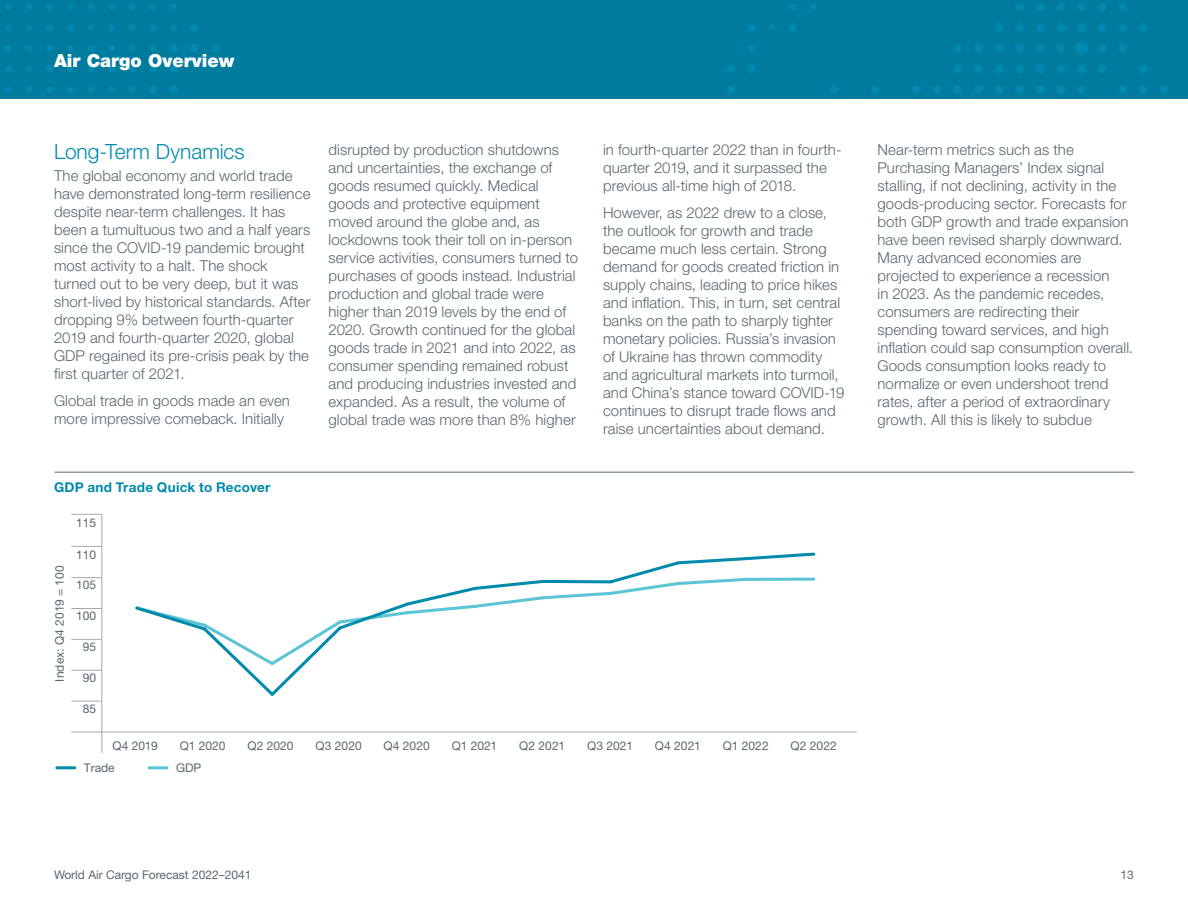
<style>
.page{position:relative;width:1188px;height:918px;background:#fff}
.page>*{position:absolute;margin:0;border:0;box-sizing:border-box;transform-origin:0 0}
.Heading_2{font:300 21px "Helvetica Neue LT Std";color:#008aac}
.Section_Heads_Small{font:900 18px "Helvetica Neue LT Std";color:#fff}
.Body{font:300 15px/18px "Helvetica Neue LT Std";letter-spacing:.005em;color:#5a6670}
.Heading_2-2{font:700 13.5px "Helvetica Neue LT Std";letter-spacing:.015em;color:#008aac}
.t1{font:12px "Helvetica Neue LT Std";color:#5a6670}
</style>
<div class="page">
<hr style="left:55px;top:472px;width:1079px;height:1px;background:#5a6670">
<div style="left:0;top:0;width:1188px;height:99px;background:#007c9e"></div>
<hr style="left:101px;top:514px;width:1px;height:239px;background:#a3a9ad">
<hr style="left:71px;top:732px;width:786px;height:1px;background:#a3a9ad">
<hr style="left:71px;top:546px;width:31px;height:1px;background:#a3a9ad">
<hr style="left:71px;top:577px;width:31px;height:1px;background:#a3a9ad">
<hr style="left:71px;top:608px;width:31px;height:1px;background:#a3a9ad">
<hr style="left:71px;top:639px;width:31px;height:1px;background:#a3a9ad">
<hr style="left:71px;top:670px;width:31px;height:1px;background:#a3a9ad">
<hr style="left:71px;top:701px;width:31px;height:1px;background:#a3a9ad">
<hr style="left:71px;top:514px;width:31px;height:1px;background:#a3a9ad">
<hr style="left:57px;top:766px;width:18px;height:3px;background:#008aac">
<hr style="left:149px;top:766px;width:18px;height:3px;background:#5bc5d5">
<svg style="left:135px;top:552px;width:681px;height:144px"></svg>
<p class="Section_Heads_Small" style="left:54px;top:50px;width:182px">Air Cargo Overview</p>
<p class="Heading_2" style="left:54px;top:139px;width:192px">Long-Term Dynamics</p>
<p class="Body" style="left:54px;top:167px;width:258px">The global economy and world trade have demonstrated long-term resilience despite near-term challenges. It has been a tumultuous two and a half years since the COVID-19 pandemic brought most activity to a halt. The shock turned out to be very deep, but it was short-lived by historical standards. After dropping 9% between fourth-quarter 2019 and fourth-quarter 2020, global GDP regained its pre-crisis peak by the first quarter of 2021.</p>
<p class="Body" style="left:54px;top:392px;width:238px">Global trade in goods made an even more impressive comeback. Initially</p>
<p class="Body" style="left:328px;top:140px;width:251px">disrupted by production shutdowns and uncertainties, the exchange of goods resumed quickly. Medical goods and protective equipment moved around the globe and, as lockdowns took their toll on in-person service activities, consumers turned to purchases of goods instead. Industrial production and global trade were higher than 2019 levels by the end of 2020. Growth continued for the global goods trade in 2021 and into 2022, as consumer spending remained robust and producing industries invested and expanded. As a result, the volume of global trade was more than 8% higher</p>
<p class="Body" style="left:603px;top:140px;width:240px">in fourth-quarter 2022 than in fourth&shy;quarter 2019, and it surpassed the previous all-time high of 2018.</p>
<p class="Body" style="left:603px;top:203px;width:243px">However, as 2022 drew to a close, the outlook for growth and trade became much less certain. Strong demand for goods created friction in supply chains, leading to price hikes and inflation. This, in turn, set central banks on the path to sharply tighter monetary policies. Russia’s invasion of Ukraine has thrown commodity and agricultural markets into turmoil, and China’s stance toward COVID-19 continues to disrupt trade flows and raise uncertainties about demand.</p>
<p class="Heading_2-2" style="left:54px;top:479px;width:218px">GDP and Trade Quick to Recover</p>
<p class="t1" style="left:53px;top:682px;width:117px;rotate:-90deg">Index: Q4 2019 = 100</p>
<p class="t1" style="left:76px;top:516px;width:22px">115</p>
<p class="t1" style="left:76px;top:547px;width:22px">110</p>
<p class="t1" style="left:76px;top:578px;width:22px">105</p>
<p class="t1" style="left:76px;top:609px;width:22px">100</p>
<p class="t1" style="left:83px;top:640px;width:15px">95</p>
<p class="t1" style="left:83px;top:671px;width:15px">90</p>
<p class="t1" style="left:83px;top:702px;width:15px">85</p>
<p class="t1" style="left:112px;top:739px;width:47px">Q4 2019</p>
<p class="t1" style="left:180px;top:739px;width:47px">Q1 2020</p>
<p class="t1" style="left:247px;top:739px;width:48px">Q2 2020</p>
<p class="t1" style="left:316px;top:739px;width:48px">Q3 2020</p>
<p class="t1" style="left:384px;top:739px;width:48px">Q4 2020</p>
<p class="t1" style="left:452px;top:739px;width:47px">Q1 2021</p>
<p class="t1" style="left:519px;top:739px;width:47px">Q2 2021</p>
<p class="t1" style="left:587px;top:739px;width:47px">Q3 2021</p>
<p class="t1" style="left:655px;top:739px;width:47px">Q4 2021</p>
<p class="t1" style="left:723px;top:739px;width:47px">Q1 2022</p>
<p class="t1" style="left:791px;top:739px;width:48px">Q2 2022</p>
<p class="t1" style="left:84px;top:761px;width:32px">Trade</p>
<p class="t1" style="left:176px;top:761px;width:27px">GDP</p>
<p class="Body" style="left:878px;top:140px;width:257px">Near-term metrics such as the Purchasing Managers’ Index signal stalling, if not declining, activity in the goods-producing sector. Forecasts for both GDP growth and trade expansion have been revised sharply downward.<br>Many advanced economies are projected to experience a recession<br>in 2023. As the pandemic recedes, consumers are redirecting their spending toward services, and high inflation could sap consumption overall.<br>Goods consumption looks ready to normalize or even undershoot trend rates, after a period of extraordinary growth. All this is likely to subdue</p>
<p class="t1" style="left:54px;top:867px;width:199px">World Air Cargo Forecast 2022–2041</p>
<p class="t1" style="left:1121px;top:867px;width:15px">13</p>
</div>
